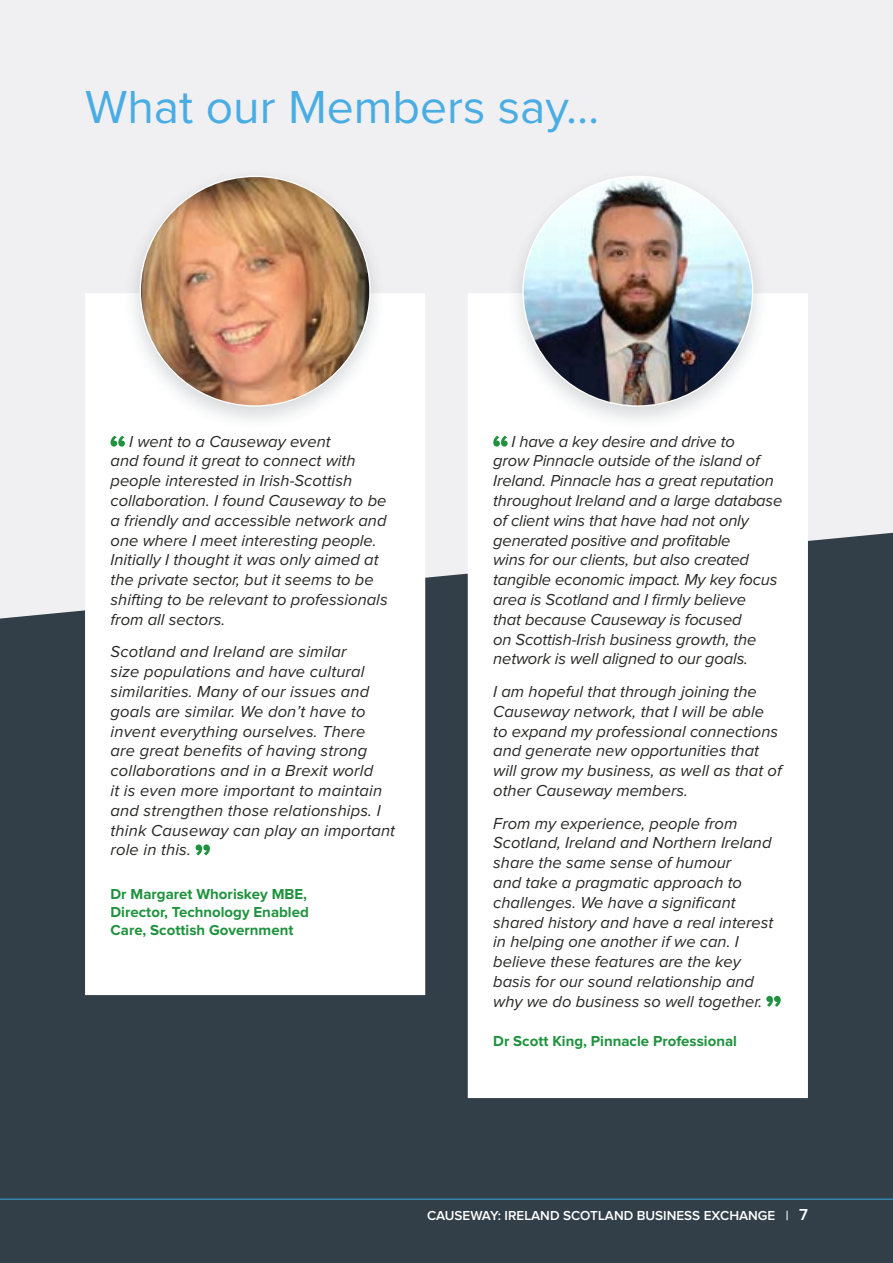
<style>
.page{position:relative;width:893px;height:1263px;background:#fff}
.page>*{position:absolute;margin:0;border:0;box-sizing:border-box;transform-origin:0 0}
.t1{font:48px "Proxima Nova";color:#49ade3}
.t2{font:italic 16.5px/19.8px "Proxima Nova";color:#282827}
.t3{font:700 15px/18px "Proxima Nova";color:#1f923d;text-align:justify}
.t4{font:600 13.5px "Proxima Nova";color:#fff}
.s1{font-size:16.5px}
</style>
<div class="page">
<div style="left:0;top:0;width:893px;height:872px;background:#f0eff1"></div>
<div style="left:0;top:532px;width:893px;height:731px;background:#323e48"></div>
<hr style="left:0;top:1199px;width:893px;height:1px;background:#36a9e1">
<div style="left:85px;top:293px;width:340px;height:702px;background:#fff"></div>
<svg style="left:111px;top:436px;width:14px;height:11px"></svg>
<svg style="left:196px;top:844px;width:14px;height:11px"></svg>
<div style="left:468px;top:293px;width:340px;height:805px;background:#fff"></div>
<svg style="left:493px;top:436px;width:15px;height:11px"></svg>
<svg style="left:766px;top:996px;width:15px;height:11px"></svg>
<div style="left:123px;top:167px;width:264px;height:264px;background:#323e48;opacity:.2"></div>
<img style="left:140px;top:176px;width:230px;height:230px;border-radius:115px">
<div style="left:506px;top:167px;width:264px;height:264px;background:#323e48;opacity:.2"></div>
<img style="left:523px;top:176px;width:230px;height:230px;border-radius:115px">
<h1 class="t1" style="left:85px;top:85px;width:516px">What our Members say…</h1>
<p class="t2" style="left:111px;top:432px;width:279px;text-indent:19px">I went to a Causeway event<br>and found it great to connect with people interested in Irish-Scottish collaboration. I found Causeway to be a friendly and accessible network and one where I meet interesting people.<br>Initially I thought it was only aimed at the private sector, but it seems to be shifting to be relevant to professionals from all sectors.</p>
<p class="t2" style="left:111px;top:643px;width:286px">Scotland and Ireland are similar<br>size populations and have cultural similarities. Many of our issues and goals are similar. We don’t have to invent everything ourselves. There<br>are great benefits of having strong collaborations and in a Brexit world<br>it is even more important to maintain and strengthen those relationships. I think Causeway can play an important role in this.</p>
<p class="t3" style="left:111px;top:885px;width:200px">Dr Margaret Whoriskey MBE, Director, Technology Enabled Care, Scottish Government</p>
<p class="t2" style="left:493px;top:432px;width:291px;text-indent:18px">I have a key desire and drive to<br>grow Pinnacle outside of the island of Ireland. Pinnacle has a great reputation throughout Ireland and a large database of client wins that have had not only generated positive and profitable<br>wins for our clients, but also created tangible economic impact. My key focus area is Scotland and I firmly believe<br>that because Causeway is focused<br>on Scottish-Irish business growth, the network is well aligned to our goals.</p>
<p class="t2" style="left:493px;top:682px;width:290px">I am hopeful that through joining the Causeway network, that I will be able to expand my professional connections and generate new opportunities that will grow my business, as well as that of other Causeway members.</p>
<p class="t2" style="left:493px;top:814px;width:282px">From my experience, people from Scotland, Ireland and Northern Ireland share the same sense of humour<br>and take a pragmatic approach to challenges. We have a significant shared history and have a real interest in helping one another if we can. I believe these features are the key basis for our sound relationship and why we do business so well together.</p>
<p class="t3" style="left:493px;top:1033px;width:245px">Dr Scott King, Pinnacle Professional</p>
<p class="t4" style="left:427px;top:1210px;width:382px">CAUSEWAY: IRELAND SCOTLAND BUSINESS EXCHANGE | <span class="s1">7</span></p>
</div>
